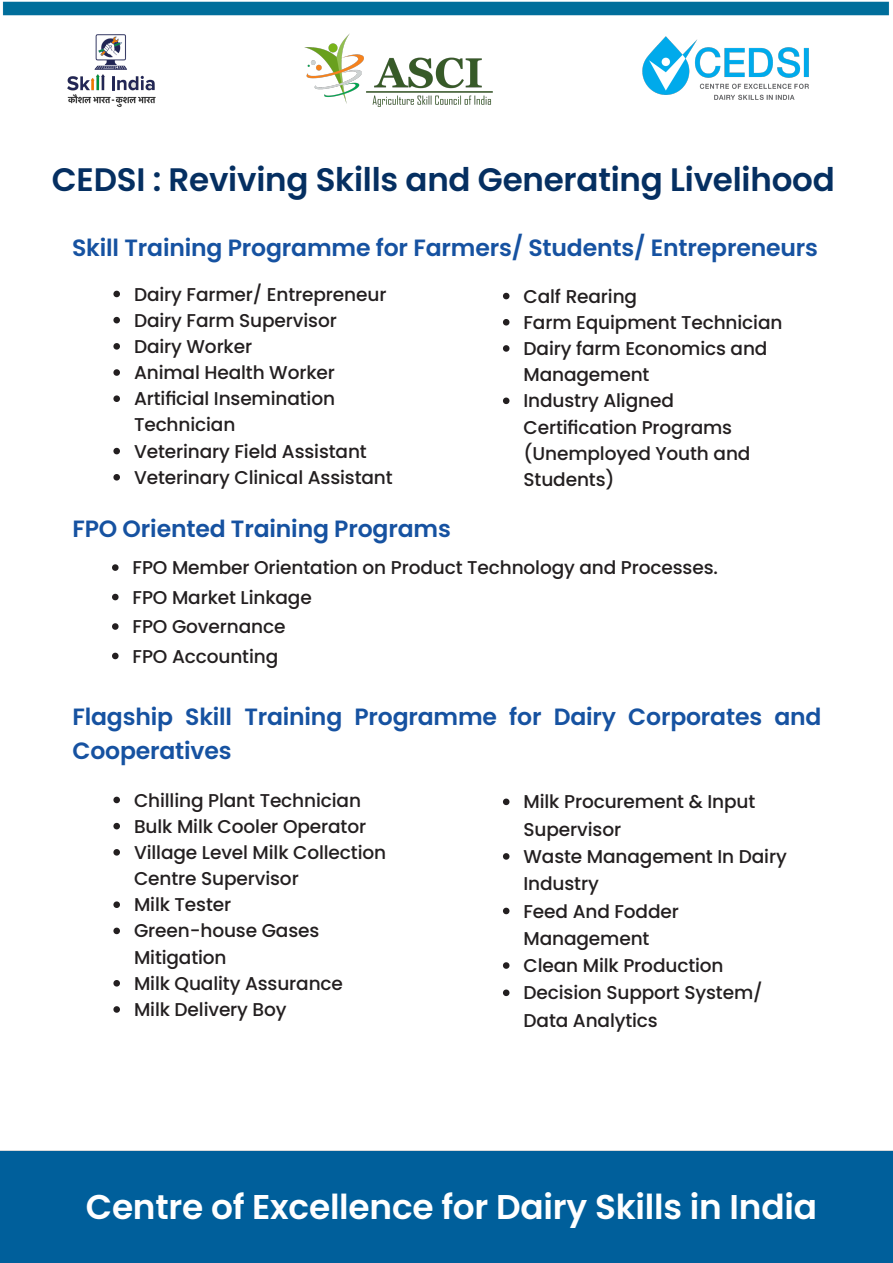
<style>
.page{position:relative;width:893px;height:1263px;background:#fff}
.page>*{position:absolute;margin:0;border:0;box-sizing:border-box;transform-origin:0 0}
.t1{font:600 34.35px "Poppins";letter-spacing:-.005em;color:#fff}
.t2{font:600 32.55px "Poppins";letter-spacing:-.005em;color:#052f61}
.t3{font:600 23.55px/33.8px "Poppins";letter-spacing:-.005em;color:#1652a1}
.t4{font:500 18.52px/26.2px "Poppins";letter-spacing:-.005em;color:#231f20}
</style>
<div class="page">
<img style="left:67px;top:74px;width:38px;height:17px">
<svg style="left:112px;top:77px;width:3px;height:13px"></svg>
<img style="left:94px;top:34px;width:33px;height:36px">
<img style="left:67px;top:94px;width:89px;height:13px">
<img style="left:117px;top:75px;width:38px;height:16px">
<img style="left:304px;top:33px;width:189px;height:74px">
<div style="left:0;top:1150px;width:893px;height:113px;background:#005f9b"></div>
<img style="left:3px;top:1px;width:886px;height:15px">
<img style="left:642px;top:36px;width:167px;height:64px">
<svg style="left:113px;top:291px;width:7px;height:6px"></svg>
<svg style="left:113px;top:317px;width:7px;height:6px"></svg>
<svg style="left:113px;top:343px;width:7px;height:7px"></svg>
<svg style="left:113px;top:369px;width:7px;height:7px"></svg>
<svg style="left:113px;top:395px;width:7px;height:7px"></svg>
<svg style="left:113px;top:448px;width:7px;height:6px"></svg>
<svg style="left:113px;top:474px;width:7px;height:6px"></svg>
<svg style="left:503px;top:293px;width:6px;height:6px"></svg>
<svg style="left:503px;top:319px;width:6px;height:6px"></svg>
<svg style="left:503px;top:345px;width:6px;height:7px"></svg>
<svg style="left:503px;top:397px;width:6px;height:7px"></svg>
<svg style="left:113px;top:797px;width:7px;height:6px"></svg>
<svg style="left:113px;top:823px;width:7px;height:6px"></svg>
<svg style="left:113px;top:849px;width:7px;height:6px"></svg>
<svg style="left:113px;top:901px;width:7px;height:7px"></svg>
<svg style="left:113px;top:927px;width:7px;height:7px"></svg>
<svg style="left:113px;top:980px;width:7px;height:6px"></svg>
<svg style="left:113px;top:1006px;width:7px;height:7px"></svg>
<svg style="left:112px;top:564px;width:7px;height:7px"></svg>
<svg style="left:112px;top:594px;width:7px;height:6px"></svg>
<svg style="left:112px;top:623px;width:7px;height:7px"></svg>
<svg style="left:112px;top:653px;width:7px;height:6px"></svg>
<svg style="left:503px;top:798px;width:6px;height:7px"></svg>
<svg style="left:503px;top:853px;width:6px;height:7px"></svg>
<svg style="left:503px;top:908px;width:6px;height:6px"></svg>
<svg style="left:503px;top:962px;width:6px;height:7px"></svg>
<svg style="left:503px;top:989px;width:6px;height:7px"></svg>
<h2 class="t2" style="left:52px;top:156px;width:784px">CEDSI : Reviving Skills and Generating Livelihood</h2>
<p class="t3" style="left:72px;top:231px;width:747px">Skill Training Programme for Farmers/ Students/ Entrepreneurs</p>
<p class="t4" style="left:134px;top:281px;width:254px">Dairy Farmer/ Entrepreneur</p>
<p class="t4" style="left:134px;top:307px;width:204px">Dairy Farm Supervisor</p>
<p class="t4" style="left:134px;top:333px;width:120px">Dairy Worker</p>
<p class="t4" style="left:134px;top:359px;width:202px">Animal Health Worker</p>
<p class="t4" style="left:134px;top:386px;width:203px">Artificial Insemination<br>Technician</p>
<p class="t4" style="left:134px;top:438px;width:234px">Veterinary Field Assistant</p>
<p class="t4" style="left:134px;top:464px;width:260px">Veterinary Clinical Assistant</p>
<p class="t4" style="left:523px;top:283px;width:115px">Calf Rearing</p>
<p class="t4" style="left:523px;top:309px;width:260px">Farm Equipment Technician</p>
<h2 class="t4" style="left:523px;top:335px;width:245px">Dairy farm Economics and<br>Management</h2>
<p class="t4" style="left:523px;top:388px;width:228px">Industry Aligned<br>Certification Programs (Unemployed Youth and<br>Students)</p>
<p class="t3" style="left:72px;top:511px;width:380px">FPO Oriented Training Programs</p>
<p class="t4" style="left:133px;top:554px;width:587px">FPO Member Orientation on Product Technology and Processes.</p>
<p class="t4" style="left:133px;top:584px;width:181px">FPO Market Linkage</p>
<p class="t4" style="left:133px;top:613px;width:154px">FPO Governance</p>
<p class="t4" style="left:133px;top:643px;width:147px">FPO Accounting</p>
<h1 class="t3" style="left:72px;top:700px;width:750px">Flagship Skill Training Programme for Dairy Corporates and<br>Cooperatives</h1>
<p class="t4" style="left:134px;top:787px;width:228px">Chilling Plant Technician</p>
<p class="t4" style="left:134px;top:813px;width:234px">Bulk Milk Cooler Operator</p>
<h2 class="t4" style="left:134px;top:839px;width:254px">Village Level Milk Collection<br>Centre Supervisor</h2>
<p class="t4" style="left:134px;top:892px;width:99px">Milk Tester</p>
<p class="t4" style="left:134px;top:918px;width:187px">Green-house Gases<br>Mitigation</p>
<p class="t4" style="left:134px;top:970px;width:210px">Milk Quality Assurance</p>
<p class="t4" style="left:134px;top:996px;width:154px">Milk Delivery Boy</p>
<p class="t4" style="left:523px;top:788px;width:233px;line-height:27.3px">Milk Procurement &amp; Input<br>Supervisor</p>
<p class="t4" style="left:523px;top:843px;width:265px;line-height:27.3px">Waste Management In Dairy<br>Industry</p>
<p class="t4" style="left:523px;top:897px;width:157px;line-height:27.3px">Feed And Fodder<br>Management</p>
<p class="t4" style="left:523px;top:952px;width:201px">Clean Milk Production</p>
<p class="t4" style="left:523px;top:979px;width:241px;line-height:27.3px">Decision Support System/<br>Data Analytics</p>
<p class="t1" style="left:86px;top:1183px;width:732px">Centre of Excellence for Dairy Skills in India</p>
</div>
